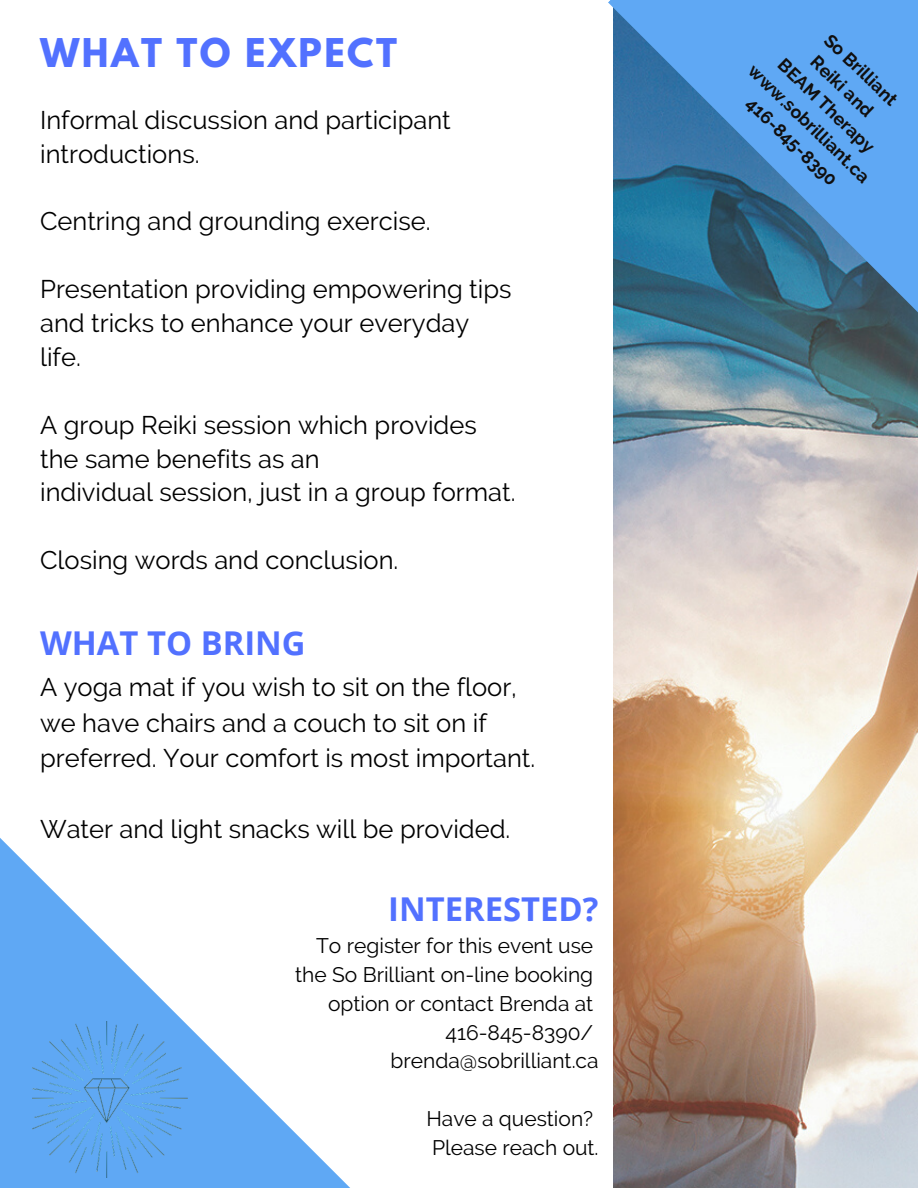
<style>
.page{position:relative;width:918px;height:1188px;background:#fff}
.page>*{position:absolute;margin:0;border:0;box-sizing:border-box;transform-origin:0 0}
.t1{font:700 35.1px "League Spartan";letter-spacing:.07em;color:#5271ff}
.t2{font:700 32.85px "Open Sans";color:#5271ff}
.t3{font:25.5px/33.9px "Raleway";color:#000}
.t4{font:21px/28.8px "Raleway";color:#000;text-align:right}
.t5{font:700 18px/24.9px "Raleway";color:#100f0f;text-align:center}
</style>
<div class="page">
<svg style="left:0;top:838px;width:350px;height:350px"></svg>
<img style="left:614px;top:312px;width:304px;height:876px">
<svg style="left:608px;top:0;width:310px;height:312px;background:#4b8cc4"></svg>
<img style="left:32px;top:1021px;width:156px;height:157px">
<h1 class="t1" style="left:40px;top:35px;width:358px">WHAT TO EXPECT</h1>
<p class="t5" style="left:812px;top:5px;width:162px;rotate:44deg">So Bril iant<br>Reiki and<br>BEAM Therapy www.sobril iant.ca<br>416-845-8390</p>
<p class="t3" style="left:40px;top:103px;width:412px">Informal discussion and participant introductions.</p>
<p class="t3" style="left:40px;top:204px;width:392px">Centring and grounding exercise.</p>
<p class="t3" style="left:40px;top:272px;width:473px">Presentation providing empowering tips and tricks to enhance your everyday life.</p>
<p class="t3" style="left:40px;top:408px;width:477px">A group Reiki session which provides the same benefits as an<br>individual session, just in a group format.</p>
<p class="t3" style="left:40px;top:543px;width:360px">Closing words and conclusion.</p>
<p class="t2" style="left:40px;top:620px;width:267px">WHAT TO BRING</p>
<p class="t3" style="left:40px;top:670px;width:497px;line-height:35.4px">A yoga mat if you wish to sit on the floor, we have chairs and a couch to sit on if preferred. Your comfort is most important.</p>
<p class="t3" style="left:40px;top:812px;width:472px">Water and light snacks will be provided.</p>
<p class="t2" style="left:388px;top:886px;width:212px">INTERESTED?</p>
<p class="t4" style="left:295px;top:931px;width:305px">To register for this event use the So Brilliant on-line booking option or contact Brenda at<br>416-845-8390/ brenda@sobrilliant.ca</p>
<p class="t4" style="left:426px;top:1104px;width:174px;text-align:left">Have a question?<br>Please reach out.</p>
</div>
